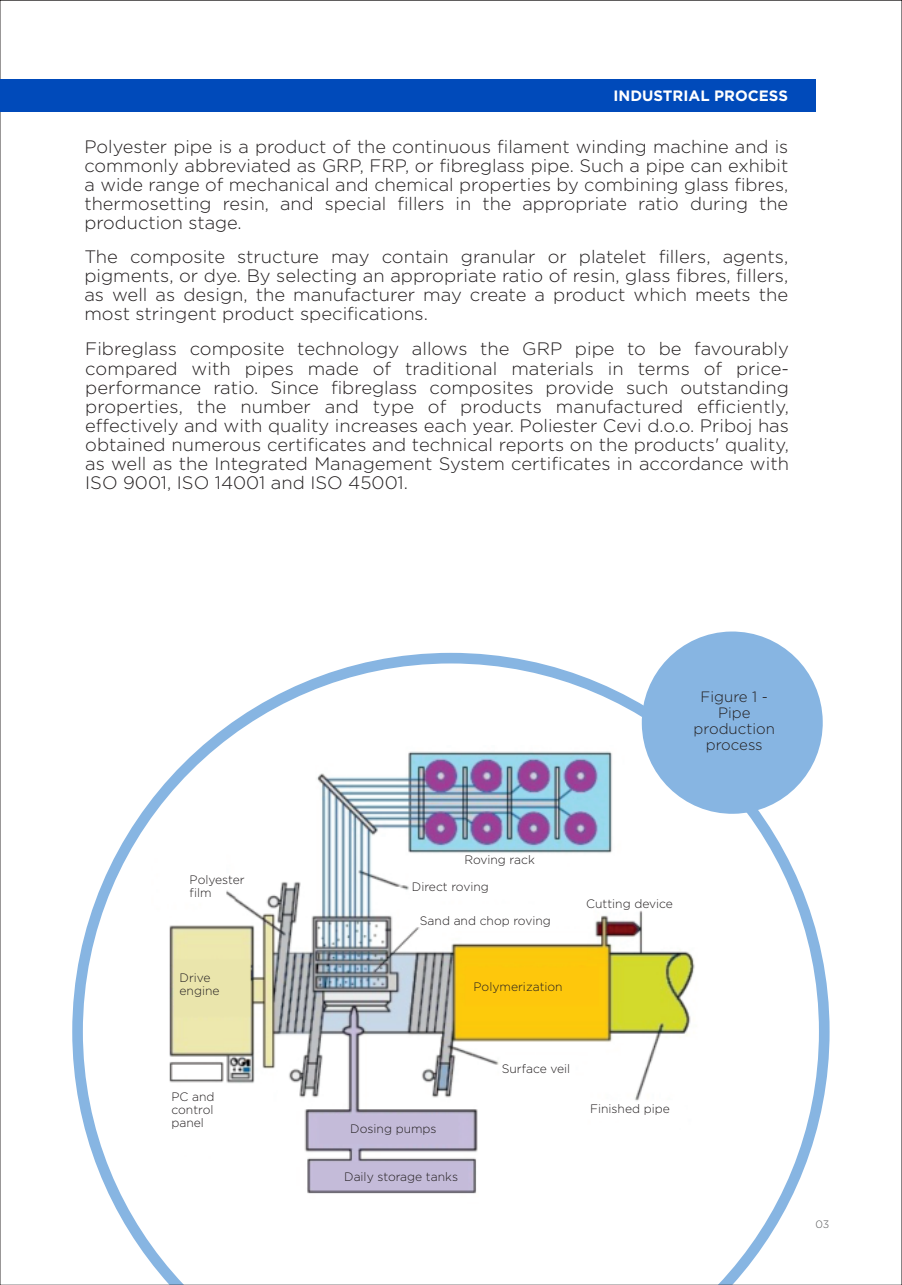
<style>
.page{position:relative;width:902px;height:1285px;background:#fff}
.page>*{position:absolute;margin:0;border:0;box-sizing:border-box;transform-origin:0 0}
.t1{font:300 18px/19px "Gotham OT";color:#231f20;text-align:justify}
.t2{font:300 15px/15.9px "Gotham OT";color:#231f20;text-align:center}
.t3{font:700 15px "Gotham OT";color:#fff}
.t4{font:300 12.15px/12.9px "Gotham OT";color:#231f20}
.t5{font:300 10.65px "Gotham OT";color:#57585a}
</style>
<div class="page">
<svg style="left:72px;top:652px;width:757px;height:630px"></svg>
<svg style="left:641px;top:631px;width:182px;height:183px"></svg>
<div style="left:0;top:79px;width:815px;height:33px;background:#004aba"></div>
<p class="t3" style="left:613px;top:90px;width:176px">INDUSTRIAL PROCESS</p>
<p class="t1" style="left:84px;top:138px;width:705px">Polyester pipe is a product of the continuous filament winding machine and is commonly abbreviated as GRP, FRP, or fibreglass pipe. Such a pipe can exhibit a wide range of mechanical and chemical properties by combining glass fibres, thermosetting resin, and special fillers in the appropriate ratio during the production stage.</p>
<p class="t1" style="left:84px;top:248px;width:705px">The composite structure may contain granular or platelet fillers, agents, pigments, or dye. By selecting an appropriate ratio of resin, glass fibres, fillers, as well as design, the manufacturer may create a product which meets the most stringent product specifications.</p>
<p class="t1" style="left:85px;top:341px;width:705px">Fibreglass composite technology allows the GRP pipe to be favourably compared with pipes made of traditional materials in terms of price&shy;performance ratio. Since fibreglass composites provide such outstanding properties, the number and type of products manufactured efficiently, effectively and with quality increases each year. Poliester Cevi d.o.o. Priboj has obtained numerous certificates and technical reports on the products' quality, as well as the Integrated Management System certificates in accordance with ISO 9001, ISO 14001 and ISO 45001.</p>
<p class="t4" style="left:190px;top:873px;width:57px">Polyester film</p>
<p class="t4" style="left:179px;top:971px;width:42px">Drive engine</p>
<p class="t4" style="left:171px;top:1091px;width:45px;text-align:justify">PC and control panel</p>
<p class="t2" style="left:693px;top:690px;width:83px">Figure 1 -<br>Pipe production process</p>
<p class="t4" style="left:464px;top:853px;width:72px">Roving rack</p>
<p class="t4" style="left:412px;top:880px;width:78px">Direct roving</p>
<p class="t4" style="left:420px;top:914px;width:132px">Sand and chop roving</p>
<p class="t4" style="left:473px;top:981px;width:91px">Polymerization</p>
<p class="t4" style="left:586px;top:897px;width:88px">Cutting device</p>
<p class="t4" style="left:350px;top:1122px;width:88px">Dosing pumps</p>
<p class="t4" style="left:344px;top:1170px;width:115px">Daily storage tanks</p>
<p class="t4" style="left:501px;top:1062px;width:70px">Surface veil</p>
<p class="t4" style="left:590px;top:1102px;width:81px">Finished pipe</p>
<p class="t5" style="left:815px;top:1219px;width:15px">03</p>
</div>
